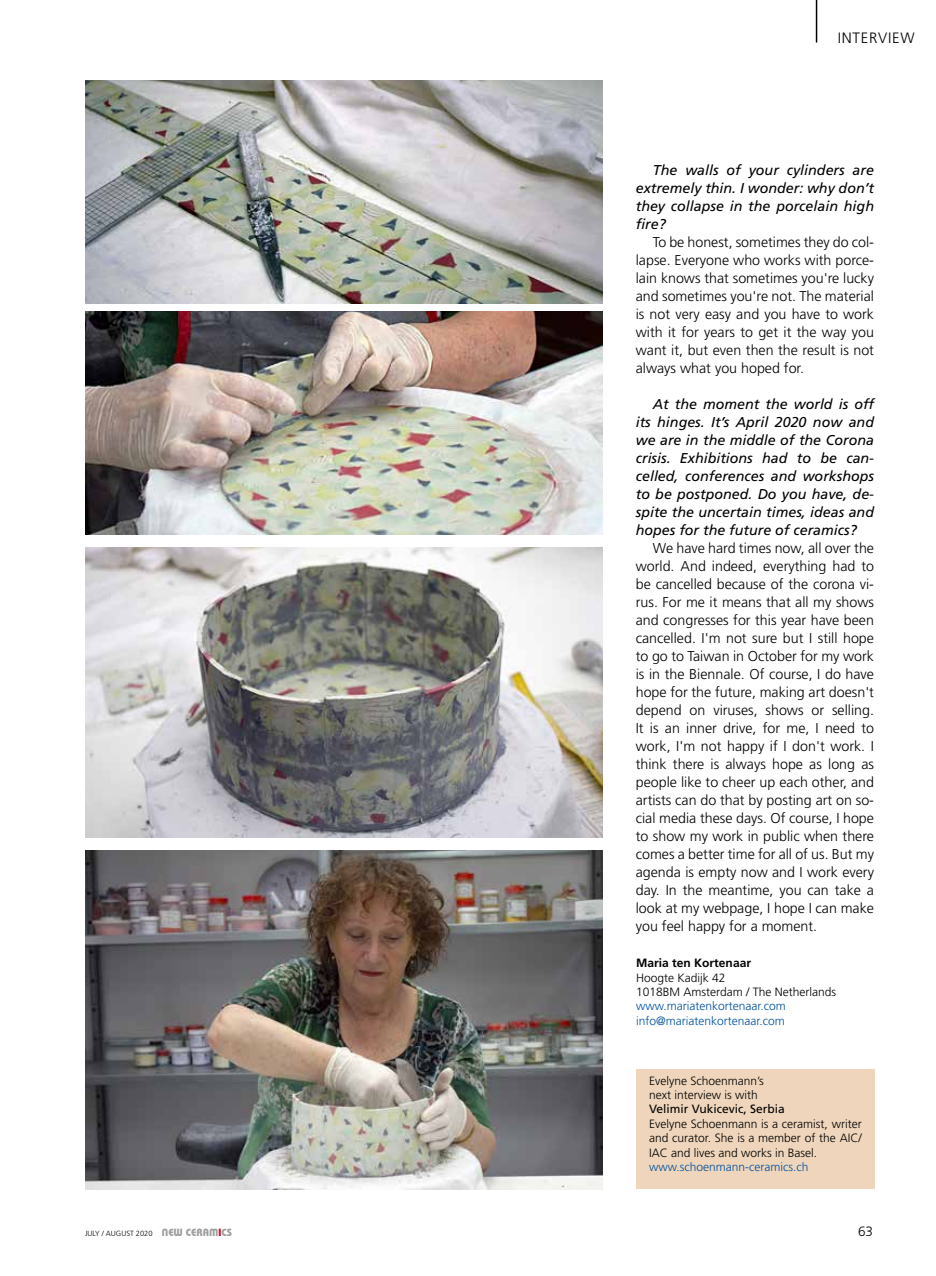
<style>
.page{position:relative;width:936px;height:1276px;background:#fff}
.page>*{position:absolute;margin:0;border:0;box-sizing:border-box;transform-origin:0 0}
.t1{font:300 15px "Frutiger";letter-spacing:.05em;color:#000}
.t2{font:300 14.25px/18px "Frutiger";color:#000;text-align:justify}
.t3{font:italic 14.25px/18px "Frutiger";color:#000;text-align:justify}
.t4{font:300 13.5px "Frutiger";color:#000}
.t5{font:300 12px/14.4px "Frutiger";color:#000}
.t6{font:300 12px/14.4px "Frutiger";color:#00519e}
.t7{font:12px "Frutiger";color:#000}
.t8{font:700 12px "Frutiger";color:#000}
.t9{font:300 7.5px "Frutiger";color:#000}
.s1{font-family:"Keramik";font-weight:400;font-size:10.5px;color:#9c9e9f}
.s2{font-family:"Keramik";font-weight:400;font-size:10.5px;color:#ce0019}
</style>
<div class="page">
<hr style="left:815px;top:0;width:2px;height:43px;background:#000">
<div style="left:636px;top:1069px;width:238px;height:119px;background:#eed5bb"></div>
<img style="left:85px;top:81px;width:517px;height:222px">
<img style="left:85px;top:312px;width:517px;height:223px">
<img style="left:85px;top:547px;width:517px;height:290px">
<img style="left:85px;top:850px;width:517px;height:339px">
<p class="t1" style="left:837px;top:29px;width:78px">interview</p>
<p class="t3" style="left:635px;top:161px;width:240px;text-indent:17px">The walls of your cylinders are extremely thin. I wonder: why don’t they collapse in the porcelain high fire?</p>
<p class="t2" style="left:635px;top:233px;width:240px;text-indent:17px">To be honest, sometimes they do col&shy;lapse. Everyone who works with porce&shy;lain knows that sometimes you're lucky and sometimes you're not. The material is not very easy and you have to work with it for years to get it the way you want it, but even then the result is not always what you hoped for.</p>
<p class="t3" style="left:635px;top:395px;width:240px;text-indent:17px">At the moment the world is off its hinges. It’s April 2020 now and we are in the middle of the Corona crisis. Exhibitions had to be can&shy;celled, conferences and workshops to be postponed. Do you have, de&shy;spite the uncertain times, ideas and hopes for the future of ceramics?</p>
<p class="t2" style="left:635px;top:539px;width:240px;text-indent:17px">We have hard times now, all over the world. And indeed, everything had to be cancelled because of the corona vi&shy;rus. For me it means that all my shows and congresses for this year have been cancelled. I'm not sure but I still hope to go to Taiwan in October for my work is in the Biennale. Of course, I do have hope for the future, making art doesn't depend on viruses, shows or selling.<br>It is an inner drive, for me, I need to work, I'm not happy if I don't work. I think there is always hope as long as people like to cheer up each other, and artists can do that by posting art on so&shy;cial media these days. Of course, I hope to show my work in public when there comes a better time for all of us. But my agenda is empty now and I work every day. In the meantime, you can take a look at my webpage, I hope I can make you feel happy for a moment.</p>
<p class="t8" style="left:636px;top:956px;width:116px">Maria ten Kortenaar</p>
<p class="t5" style="left:636px;top:970px;width:201px">Hoogte Kadijk 42<br>1018BM Amsterdam / The Netherlands</p>
<p class="t6" style="left:636px;top:999px;width:151px">www.mariatenkortenaar.com info@mariatenkortenaar.com</p>
<p class="t5" style="left:649px;top:1073px;width:116px">Evelyne Schoenmann’s next interview is with</p>
<p class="t7" style="left:649px;top:1102px;width:137px">Velimir Vukicevic, Serbia</p>
<p class="t5" style="left:649px;top:1116px;width:214px;text-align:justify">Evelyne Schoenmann is a ceramist, writer and curator. She is a member of the AIC/ IAC and lives and works in Basel.</p>
<p class="t6" style="left:649px;top:1159px;width:161px">www.schoenmann-ceramics.ch</p>
<p class="t9" style="left:85px;top:1229px;width:148px">JULY / AUGUST 2020 <span class="s1">NEW CERAM</span><span class="s2">I</span><span class="s1">CS</span></p>
<p class="t4" style="left:858px;top:1223px;width:17px">63</p>
</div>
